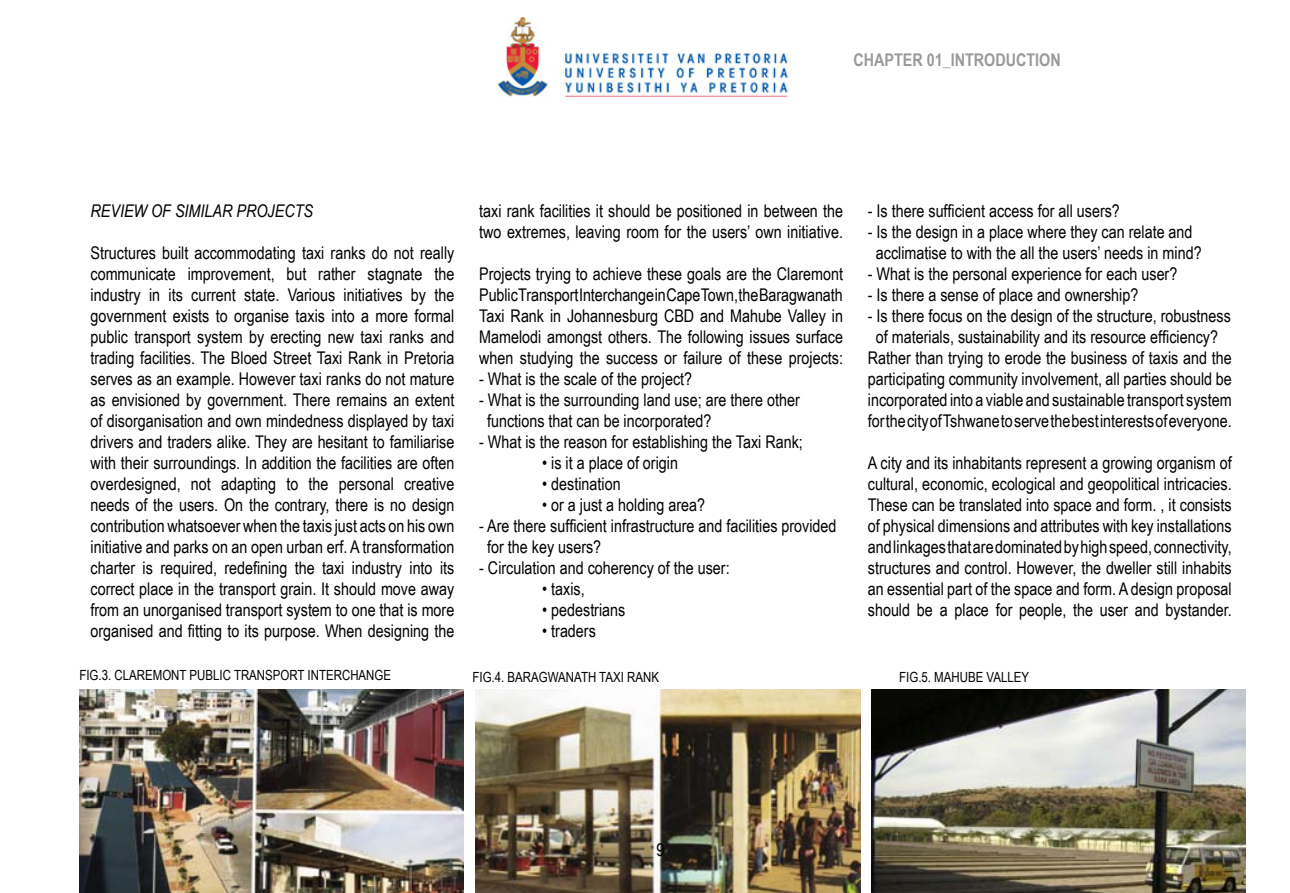
<style>
.page{position:relative;width:1290px;height:893px;background:#fff}
.page>*{position:absolute;margin:0;border:0;box-sizing:border-box;transform-origin:0 0}
.t1{font:17.5px/21px "Arial Narrow";color:#000;text-align:justify}
.t2{font:italic 17.5px "Arial Narrow";color:#000}
.t3{font:700 17.5px "Arial Narrow";color:#999}
.t4{font:14px "Arial Narrow";color:#000}
</style>
<div class="page">
<img style="left:871px;top:690px;width:375px;height:203px">
<img style="left:475px;top:690px;width:385px;height:203px">
<img style="left:80px;top:690px;width:383px;height:203px">
<img style="left:497px;top:17px;width:292px;height:79px">
<p class="t3" style="left:853px;top:47px;width:209px">CHAPTER 01_INTRODUCTION</p>
<p class="t2" style="left:91px;top:199px;width:224px">REVIEW OF SIMILAR PROJECTS</p>
<p class="t1" style="left:91px;top:242px;width:365px">Structures built accommodating taxi ranks do not really communicate improvement, but rather stagnate the industry in its current state. Various initiatives by the government exists to organise taxis into a more formal public transport system by erecting new taxi ranks and trading facilities. The Bloed Street Taxi Rank in Pretoria serves as an example. However taxi ranks do not mature as envisioned by government. There remains an extent of disorganisation and own mindedness displayed by taxi drivers and traders alike. They are hesitant to familiarise with their surroundings. In addition the facilities are often overdesigned, not adapting to the personal creative needs of the users. On the contrary, there is no design contribution whatsoever when the taxis just acts on his own initiative and parks on an open urban erf. A transformation charter is required, redefining the taxi industry into its correct place in the transport grain. It should move away from an unorganised transport system to one that is more organised and fitting to its purpose. When designing the</p>
<p class="t1" style="left:479px;top:200px;width:365px">taxi rank facilities it should be positioned in between the two extremes, leaving room for the users’ own initiative.</p>
<p class="t1" style="left:479px;top:263px;width:365px">Projects trying to achieve these goals are the Claremont Public Transport Interchange in Cape Town, the Baragwanath Taxi Rank in Johannesburg CBD and Mahube Valley in Mamelodi amongst others. The following issues surface when studying the success or failure of these projects:</p>
<p class="t1" style="left:479px;top:368px;width:214px">- What is the scale of the project?</p>
<p class="t1" style="left:487px;top:389px;width:314px;text-indent:-8px">- What is the surrounding land use; are there other functions that can be incorporated?</p>
<p class="t1" style="left:479px;top:431px;width:325px">- What is the reason for establishing the Taxi Rank;</p>
<p class="t1" style="left:542px;top:452px;width:137px">• is it a place of origin</p>
<p class="t1" style="left:542px;top:473px;width:80px">• destination</p>
<p class="t1" style="left:542px;top:494px;width:164px">• or a just a holding area?</p>
<p class="t1" style="left:487px;top:515px;width:351px;text-indent:-8px">- Are there sufficient infrastructure and facilities provided for the key users?</p>
<p class="t1" style="left:479px;top:557px;width:252px">- Circulation and coherency of the user:</p>
<p class="t1" style="left:542px;top:578px;width:44px">• taxis,</p>
<p class="t1" style="left:542px;top:599px;width:85px">• pedestrians</p>
<p class="t1" style="left:542px;top:620px;width:55px">• traders</p>
<p class="t1" style="left:868px;top:200px;width:254px">- Is there sufficient access for all users?</p>
<p class="t1" style="left:868px;top:221px;width:335px;text-align:center">- Is the design in a place where they can relate and acclimatise to with the all the users’ needs in mind?</p>
<p class="t1" style="left:868px;top:263px;width:311px">- What is the personal experience for each user?</p>
<p class="t1" style="left:868px;top:284px;width:272px">- Is there a sense of place and ownership?</p>
<p class="t1" style="left:868px;top:305px;width:365px;text-align:center">- Is there focus on the design of the structure, robustness of materials, sustainability and its resource efficiency?<br>Rather than trying to erode the business of taxis and the participating community involvement, all parties should be incorporated into a viable and sustainable transport system for the city of Tshwane to serve the best interests of everyone.</p>
<p class="t1" style="left:868px;top:452px;width:365px">A city and its inhabitants represent a growing organism of cultural, economic, ecological and geopolitical intricacies.<br>These can be translated into space and form. , it consists of physical dimensions and attributes with key installations and linkages that are dominated by high speed, connectivity, structures and control. However, the dweller still inhabits an essential part of the space and form. A design proposal should be a place for people, the user and bystander.</p>
<p class="t4" style="left:79px;top:665px;width:313px">FIG.3. CLAREMONT PUBLIC TRANSPORT INTERCHANGE</p>
<p class="t4" style="left:472px;top:667px;width:188px">FIG.4. BARAGWANATH TAXI RANK</p>
<p class="t4" style="left:899px;top:667px;width:131px">FIG.5. MAHUBE VALLEY</p>
<p class="t1" style="left:656px;top:839px;width:9px">9</p>
</div>
